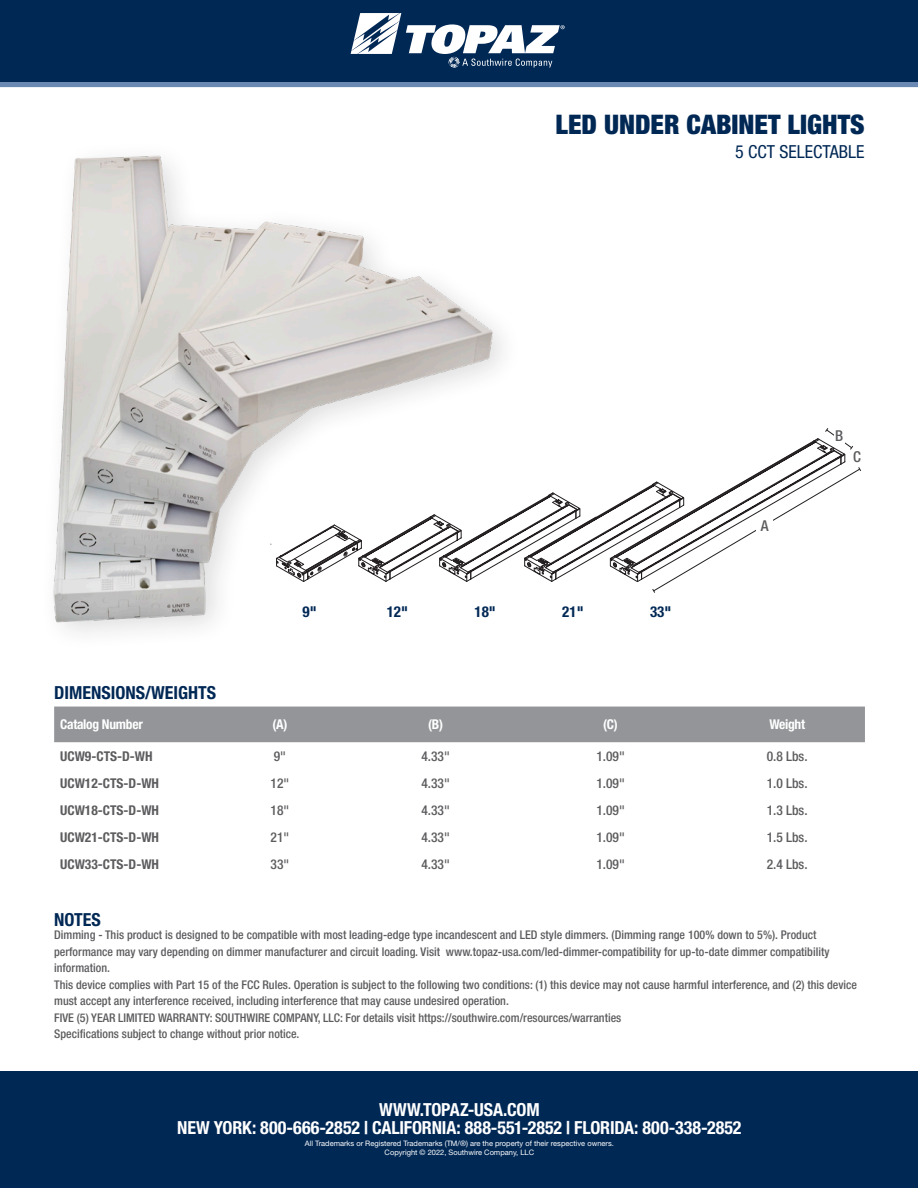
<style>
.page{position:relative;width:918px;height:1188px;background:#fff}
.page>*{position:absolute;margin:0;border:0;box-sizing:border-box;transform-origin:0 0}
.t1{font:900 condensed 27px "Helvetica Neue LT Pro";color:#002855}
.t2{font:700 condensed 18px/18px "Helvetica Neue LT Pro";letter-spacing:-.005em;color:#fff;text-align:center}
.t3{font:700 condensed 18px "Helvetica Neue LT Pro";color:#002855}
.t4{font:condensed 18px "Helvetica Neue LT Pro";color:#002855}
.t5{font:700 condensed 15px "Helvetica Neue LT Pro";color:#002855}
.t6{font:500 condensed 15px "Helvetica Neue LT Pro";color:#5c5c5f}
.t7{font:500 condensed 13.5px "Helvetica Neue LT Pro";color:#5c5c5f}
.t8{font:700 condensed 13.5px "Helvetica Neue LT Pro";color:#5c5c5f}
.t9{font:700 condensed 13.5px "Helvetica Neue LT Pro";letter-spacing:-.02em;color:#fff}
.t10{font:500 condensed 12px/16.5px "Helvetica Neue LT Pro";color:#5c5c5f}
.t11{font:7.5px/9px "Helvetica Neue LT Pro";color:#fff;text-align:center}
</style>
<div class="page">
<img style="left:53px;top:155px;width:450px;height:478px">
<div style="left:0;top:1072px;width:918px;height:116px;background:#002855"></div>
<div style="left:0;top:81px;width:918px;height:6px;background:#6988b2"></div>
<div style="left:0;top:0;width:918px;height:81px;background:#002855"></div>
<svg style="left:351px;top:13px;width:214px;height:55px"></svg>
<div style="left:54px;top:707px;width:811px;height:35px;background:#939598"></div>
<svg style="left:271px;top:427px;width:590px;height:167px"></svg>
<div style="left:757px;top:516px;width:16px;height:19px;background:#fff"></div>
<div style="left:834px;top:426px;width:11px;height:20px;background:#fff"></div>
<h1 class="t1" style="left:556px;top:108px;width:311px">LED UNDER CABINET LIGHTS</h1>
<h2 class="t4" style="left:735px;top:141px;width:131px">5 CCT SELECTABLE</h2>
<p class="t6" style="left:761px;top:517px;width:9px">A</p>
<p class="t6" style="left:835px;top:427px;width:10px">B</p>
<p class="t6" style="left:853px;top:448px;width:9px">C</p>
<p class="t5" style="left:303px;top:602px;width:16px">9"</p>
<p class="t5" style="left:387px;top:602px;width:23px">12"</p>
<p class="t5" style="left:475px;top:602px;width:23px">18"</p>
<p class="t5" style="left:562px;top:602px;width:23px">21"</p>
<p class="t5" style="left:650px;top:602px;width:23px">33"</p>
<h2 class="t3" style="left:54px;top:681px;width:163px">DIMENSIONS/WEIGHTS</h2>
<p class="t9" style="left:60px;top:716px;width:84px">Catalog Number</p>
<p class="t9" style="left:272px;top:716px;width:16px">(A)</p>
<p class="t9" style="left:428px;top:716px;width:16px">(B)</p>
<p class="t9" style="left:603px;top:716px;width:16px">(C)</p>
<p class="t9" style="left:769px;top:716px;width:37px">Weight</p>
<p class="t8" style="left:60px;top:748px;width:94px">UCW9-CTS-D-WH</p>
<p class="t7" style="left:274px;top:748px;width:14px">9"</p>
<p class="t7" style="left:421px;top:748px;width:30px">4.33"</p>
<p class="t7" style="left:596px;top:748px;width:30px">1.09"</p>
<p class="t7" style="left:767px;top:748px;width:42px">0.8 Lbs.</p>
<p class="t8" style="left:60px;top:775px;width:100px">UCW12-CTS-D-WH</p>
<p class="t7" style="left:271px;top:775px;width:20px">12"</p>
<p class="t7" style="left:421px;top:775px;width:30px">4.33"</p>
<p class="t7" style="left:596px;top:775px;width:30px">1.09"</p>
<p class="t7" style="left:767px;top:775px;width:42px">1.0 Lbs.</p>
<p class="t8" style="left:60px;top:802px;width:100px">UCW18-CTS-D-WH</p>
<p class="t7" style="left:271px;top:802px;width:20px">18"</p>
<p class="t7" style="left:421px;top:802px;width:30px">4.33"</p>
<p class="t7" style="left:596px;top:802px;width:30px">1.09"</p>
<p class="t7" style="left:767px;top:802px;width:42px">1.3 Lbs.</p>
<p class="t8" style="left:60px;top:829px;width:100px">UCW21-CTS-D-WH</p>
<p class="t7" style="left:271px;top:829px;width:20px">21"</p>
<p class="t7" style="left:421px;top:829px;width:30px">4.33"</p>
<p class="t7" style="left:596px;top:829px;width:30px">1.09"</p>
<p class="t7" style="left:767px;top:829px;width:42px">1.5 Lbs.</p>
<p class="t8" style="left:60px;top:856px;width:100px">UCW33-CTS-D-WH</p>
<p class="t7" style="left:271px;top:856px;width:20px">33"</p>
<p class="t7" style="left:421px;top:856px;width:30px">4.33"</p>
<p class="t7" style="left:596px;top:856px;width:30px">1.09"</p>
<p class="t7" style="left:767px;top:856px;width:42px">2.4 Lbs.</p>
<h2 class="t3" style="left:54px;top:908px;width:48px">NOTES</h2>
<p class="t10" style="left:54px;top:927px;width:805px">Dimming - This product is designed to be compatible with most leading-edge type incandescent and LED style dimmers. (Dimming range 100% down to 5%). Product performance may vary depending on dimmer manufacturer and circuit loading. Visit www.topaz-usa.com/led-dimmer-compatibility for up-to-date dimmer compatibility information.<br>This device complies with Part 15 of the FCC Rules. Operation is subject to the following two conditions: (1) this device may not cause harmful interference, and (2) this device must accept any interference received, including interference that may cause undesired operation.<br>FIVE (5) YEAR LIMITED WARRANTY: SOUTHWIRE COMPANY, LLC: For details visit https://southwire.com/resources/warranties<br>Specifications subject to change without prior notice.</p>
<h2 class="t2" style="left:177px;top:1101px;width:566px">WWW.TOPAZ-USA.COM<br>NEW YORK: 800-666-2852 | CALIFORNIA: 888-551-2852 | FLORIDA: 800-338-2852</h2>
<p class="t11" style="left:305px;top:1138px;width:311px">All Trademarks or Registered Trademarks (TM/®) are the property of their respective owners.<br>Copyright © 2022, Southwire Company, LLC</p>
</div>
